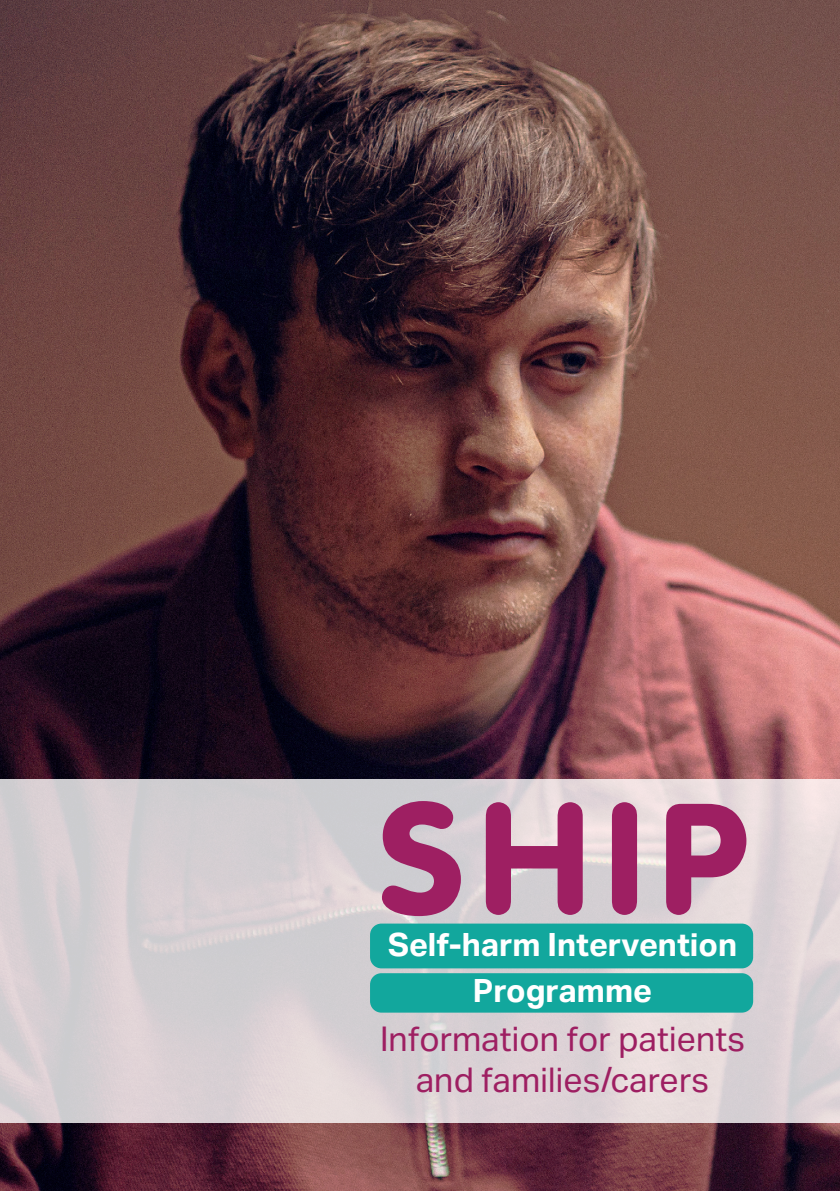
<style>
.page{position:relative;width:840px;height:1191px;background:#fff}
.page>*{position:absolute;margin:0;border:0;box-sizing:border-box;transform-origin:0 0}
.t1{font:164px "VAG Rundschrift D";color:#9e1f62}
.t2{font:34px/40.8px "Aktiv Grotesk";color:#9e1f62;text-align:center}
.t3{font:700 32px/46px "Aktiv Grotesk";color:#fff;text-align:center}
</style>
<div class="page">
<img style="left:0;top:0;width:839px;height:1191px">
<svg style="left:0;top:780px;width:839px;height:343px;background:#d9d2d5"></svg>
<div style="left:370px;top:923px;width:382px;height:45px;background:#12a79d;border-radius:11px"></div>
<div style="left:370px;top:973px;width:382px;height:39px;background:#12a79d;border-radius:11px"></div>
<h1 class="t1" style="left:377px;top:761px;width:372px">SHIP</h1>
<p class="t3" style="left:387px;top:921px;width:351px">Self-harm Intervention<br>Programme</p>
<p class="t2" style="left:380px;top:1019px;width:366px">Information for patients and families/carers</p>
</div>
